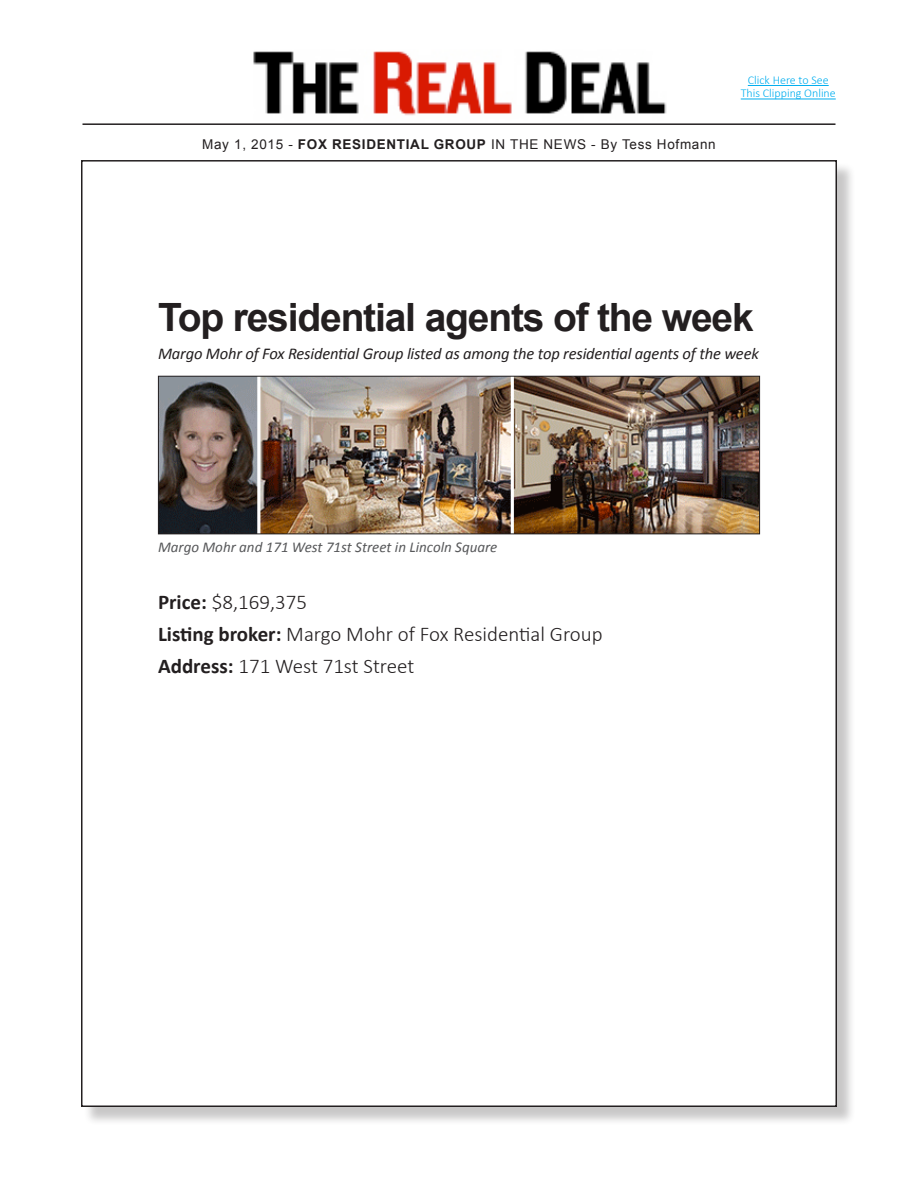
<style>
.page{position:relative;width:918px;height:1188px;background:#fff}
.page>*{position:absolute;margin:0;border:0;box-sizing:border-box;transform-origin:0 0}
.t1{font:700 39px "Arial";letter-spacing:-.03em;color:#231f20}
.t2{font:300 21px "Calibri";color:#231f20}
.t3{font:italic 16.5px "Calibri";letter-spacing:-.01em;color:#231f20}
.t4{font:italic 15px "Calibri";color:#57585a}
.t5{font:13.5px "Arial";letter-spacing:.05em;color:#231f20}
.t6{font:300 12px "Calibri";color:#00aeef}
.s1{font-weight:700}
</style>
<div class="page">
<div style="left:83px;top:163px;width:772px;height:963px;background:#231f20;opacity:.25"></div>
<div style="left:82px;top:161px;width:754px;height:945px;background:#fff"></div>
<hr style="left:82px;top:123px;width:754px;height:2px;background:#231f20">
<hr style="left:748px;top:85px;width:81px;height:1px;background:#00aeef">
<hr style="left:741px;top:99px;width:95px;height:1px;background:#00aeef">
<img style="left:253px;top:51px;width:414px;height:65px">
<img style="left:160px;top:378px;width:598px;height:154px">
<div style="left:158px;top:376px;width:602px;height:158px;border:1px solid #231f20"></div>
<p class="t5" style="left:202px;top:135px;width:515px">May 1, 2015 - <span class="s1">FOX RESIDENTIAL GROUP</span> IN THE NEWS - By Tess Hofmann</p>
<p class="t6" style="left:748px;top:73px;width:82px">Click Here to See</p>
<p class="t6" style="left:741px;top:86px;width:97px">This Clipping Online</p>
<p class="t1" style="left:158px;top:291px;width:597px">Top residential agents of the week</p>
<p class="t3" style="left:158px;top:343px;width:602px">Margo Mohr of Fox Residential Group listed as among the top residential agents of the week</p>
<p class="t4" style="left:158px;top:537px;width:341px">Margo Mohr and 171 West 71st Street in Lincoln Square</p>
<p class="t2" style="left:158px;top:589px;width:151px"><span class="s1">Price:</span> $8,169,375</p>
<p class="t2" style="left:158px;top:621px;width:446px"><span class="s1">Listing broker:</span> Margo Mohr of Fox Residential Group</p>
<p class="t2" style="left:158px;top:653px;width:258px"><span class="s1">Address:</span> 171 West 71st Street</p>
</div>
